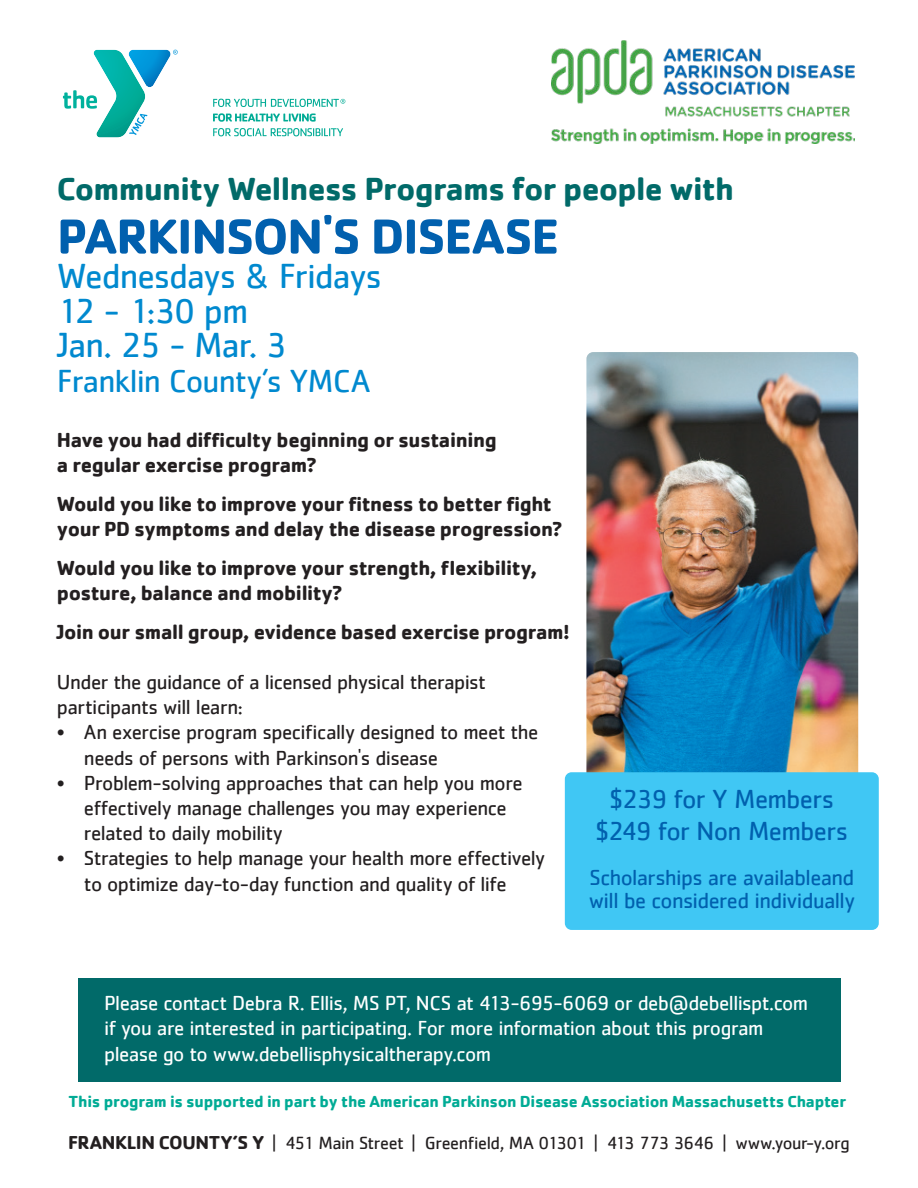
<style>
.page{position:relative;width:918px;height:1188px;background:#fff}
.page>*{position:absolute;margin:0;border:0;box-sizing:border-box;transform-origin:0 0}
.t1{font:700 51px "Cachet";letter-spacing:-.03em;color:#0160ae}
.t2{font:36px/34.5px "Cachet";letter-spacing:-.03em;color:#0089cf}
.t3{font:700 33px "Cachet";letter-spacing:-.025em;color:#016a69}
.t4{font:33px "Cachet";letter-spacing:-.03em;color:#0089cf}
.t5{font:27px/32.4px "Cachet";letter-spacing:-.025em;color:#0160ae;text-align:center}
.t6{font:22.5px/22.5px "Cachet";letter-spacing:-.025em;color:#0160ae}
.t7{font:21px/25.2px "Cachet";letter-spacing:-.025em;color:#231f20}
.t8{font:700 21px/25.2px "Cachet";letter-spacing:-.02em;color:#231f20}
.t9{font:21px/25.2px "Cachet";letter-spacing:-.025em;color:#fff}
.t10{font:18.3px "Cachet";letter-spacing:-.025em;color:#231f20}
.t11{font:700 16.5px "Cachet";letter-spacing:-.015em;color:#00ab95}
.s1{font-weight:700;font-size:19.35px}
</style>
<div class="page">
<div style="left:78px;top:978px;width:762px;height:104px;background:#016a69"></div>
<svg style="left:213px;top:113px;width:103px;height:9px"></svg>
<svg style="left:213px;top:128px;width:130px;height:8px"></svg>
<svg style="left:213px;top:99px;width:132px;height:8px"></svg>
<svg style="left:63px;top:50px;width:115px;height:87px"></svg>
<img style="left:586px;top:352px;width:272px;height:420px">
<div style="left:565px;top:772px;width:314px;height:158px;background:#40c7f4;border-radius:7px"></div>
<img style="left:552px;top:40px;width:302px;height:104px">
<h3 class="t3" style="left:57px;top:175px;width:679px">Community Wellness Programs for people with</h3>
<h1 class="t1" style="left:57px;top:215px;width:504px">PARKINSON'S DISEASE</h1>
<h2 class="t2" style="left:57px;top:261px;width:326px">Wednesdays &amp; Fridays<br>12 - 1:30 pm<br>Jan. 25 - Mar. 3</h2>
<h3 class="t4" style="left:57px;top:367px;width:315px">Franklin County’s YMCA</h3>
<p class="t8" style="left:57px;top:426px;width:441px">Have you had difficulty beginning or sustaining a regular exercise program?</p>
<p class="t8" style="left:57px;top:490px;width:507px">Would you like to improve your fitness to better fight your PD symptoms and delay the disease progression?</p>
<p class="t8" style="left:57px;top:554px;width:482px">Would you like to improve your strength, flexibility, posture, balance and mobility?</p>
<p class="t8" style="left:57px;top:618px;width:514px">Join our small group, evidence based exercise program!</p>
<p class="t7" style="left:57px;top:671px;width:431px">Under the guidance of a licensed physical therapist participants will learn:</p>
<p class="t7" style="left:84px;top:719px;width:456px;text-indent:-27px">• An exercise program specifically designed to meet the needs of persons with Parkinson's disease</p>
<p class="t7" style="left:84px;top:771px;width:440px;text-indent:-27px">• Problem-solving approaches that can help you more effectively manage challenges you may experience related to daily mobility</p>
<p class="t7" style="left:57px;top:847px;width:490px;text-align:center">• Strategies to help manage your health more effectively to optimize day-to-day function and quality of life</p>
<p class="t5" style="left:596px;top:782px;width:254px">$239 for Y Members $249 for Non Members</p>
<p class="t6" style="left:589px;top:868px;width:268px">Scholarships are availableand will be considered individually</p>
<p class="t9" style="left:104px;top:990px;width:706px">Please contact Debra R. Ellis, MS PT, NCS at 413-695-6069 or deb@debellispt.com if you are interested in participating. For more information about this program please go to www.debellisphysicaltherapy.com</p>
<p class="t11" style="left:69px;top:1090px;width:779px">This program is supported in part by the American Parkinson Disease Association Massachusetts Chapter</p>
<p class="t10" style="left:68px;top:1132px;width:783px"><span class="s1">FRANKLIN COUNTY’S Y</span> | 451 Main Street | Greenfield, MA 01301 | 413 773 3646 | www.your-y.org</p>
</div>
